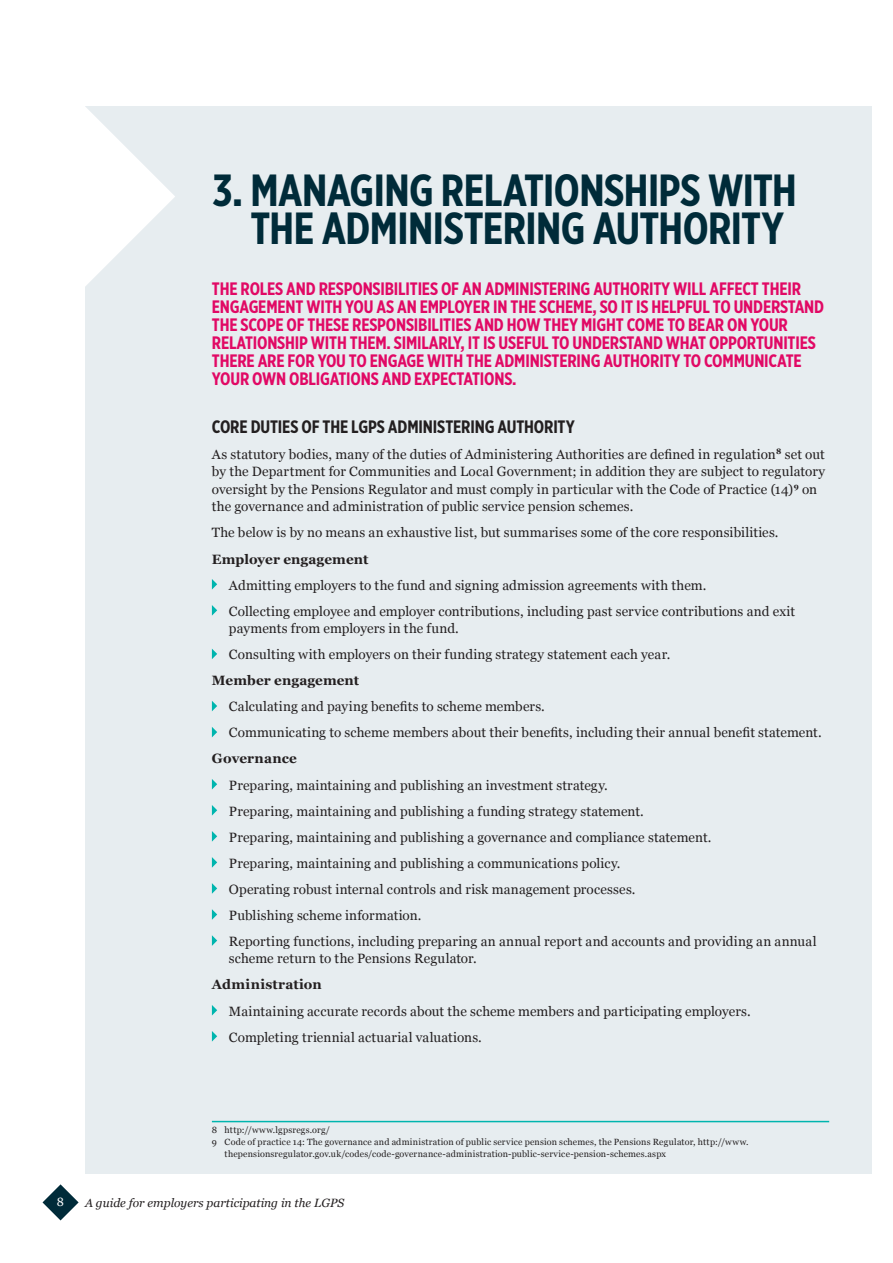
<style>
.page{position:relative;width:893px;height:1263px;background:#fff}
.page>*{position:absolute;margin:0;border:0;box-sizing:border-box;transform-origin:0 0}
.t1{font:700 45px/38.2px "Gotham X Narrow";letter-spacing:-.015em;color:#002b39;text-align:center}
.t2{font:700 18px/18px "Gotham X Narrow";letter-spacing:-.01em;color:#e10965}
.t3{font:700 18px "Gotham X Narrow";letter-spacing:-.01em;color:#231f20}
.t4{font:13.5px/26.1px "Georgia";letter-spacing:.01em;color:#231f20}
.t5{font:700 13.5px "Georgia";letter-spacing:.005em;color:#231f20}
.t6{font:italic 12px "Georgia";color:#231f20}
.t7{font:12px "Georgia";color:#fff}
.t8{font:9px "Georgia";letter-spacing:.02em;color:#231f20}
</style>
<div class="page">
<svg style="left:43px;top:1184px;width:36px;height:36px"></svg>
<div style="left:85px;top:106px;width:787px;height:1068px;background:#e7edf0"></div>
<svg style="left:85px;top:107px;width:90px;height:179px"></svg>
<svg style="left:212px;top:579px;width:5px;height:11px"></svg>
<svg style="left:212px;top:605px;width:5px;height:11px"></svg>
<svg style="left:212px;top:649px;width:5px;height:10px"></svg>
<svg style="left:212px;top:701px;width:5px;height:10px"></svg>
<svg style="left:212px;top:727px;width:5px;height:10px"></svg>
<svg style="left:212px;top:779px;width:5px;height:10px"></svg>
<svg style="left:212px;top:805px;width:5px;height:10px"></svg>
<svg style="left:212px;top:831px;width:5px;height:11px"></svg>
<svg style="left:212px;top:857px;width:5px;height:11px"></svg>
<svg style="left:212px;top:883px;width:5px;height:11px"></svg>
<svg style="left:212px;top:909px;width:5px;height:11px"></svg>
<svg style="left:212px;top:935px;width:5px;height:11px"></svg>
<svg style="left:212px;top:1005px;width:5px;height:10px"></svg>
<svg style="left:212px;top:1031px;width:5px;height:10px"></svg>
<hr style="left:212px;top:1121px;width:617px;height:1px;background:#00b5ae">
<h1 class="t1" style="left:213px;top:171px;width:586px">3. MANAGING RELATIONSHIPS WITH<br>THE ADMINISTERING AUTHORITY</h1>
<p class="t2" style="left:212px;top:280px;width:614px">THE ROLES AND RESPONSIBILITIES OF AN ADMINISTERING AUTHORITY WILL AFFECT THEIR ENGAGEMENT WITH YOU AS AN EMPLOYER IN THE SCHEME, SO IT IS HELPFUL TO UNDERSTAND THE SCOPE OF THESE RESPONSIBILITIES AND HOW THEY MIGHT COME TO BEAR ON YOUR RELATIONSHIP WITH THEM. SIMILARLY, IT IS USEFUL TO UNDERSTAND WHAT OPPORTUNITIES THERE ARE FOR YOU TO ENGAGE WITH THE ADMINISTERING AUTHORITY TO COMMUNICATE YOUR OWN OBLIGATIONS AND EXPECTATIONS.</p>
<h2 class="t3" style="left:212px;top:415px;width:364px">CORE DUTIES OF THE LGPS ADMINISTERING AUTHORITY</h2>
<p class="t4" style="left:212px;top:445px;width:615px;line-height:17.5px">As statutory bodies, many of the duties of Administering Authorities are defined in regulation<sup>8</sup> set out by the Department for Communities and Local Government; in addition they are subject to regulatory oversight by the Pensions Regulator and must comply in particular with the Code of Practice (14)<sup>9</sup> on the governance and administration of public service pension schemes.</p>
<p class="t4" style="left:212px;top:520px;width:568px">The below is by no means an exhaustive list, but summarises some of the core responsibilities.</p>
<p class="t5" style="left:212px;top:551px;width:158px">Employer engagement</p>
<p class="t4" style="left:229px;top:572px;width:568px">Admitting employers to the fund and signing admission agreements with them.<br>Collecting employee and employer contributions, including past service contributions and exit</p>
<p class="t4" style="left:229px;top:615px;width:443px">payments from employers in the fund.<br>Consulting with employers on their funding strategy statement each year.</p>
<p class="t5" style="left:212px;top:673px;width:149px">Member engagement</p>
<p class="t4" style="left:229px;top:694px;width:594px">Calculating and paying benefits to scheme members.<br>Communicating to scheme members about their benefits, including their annual benefit statement.</p>
<p class="t5" style="left:212px;top:751px;width:87px">Governance</p>
<p class="t4" style="left:229px;top:772px;width:589px">Preparing, maintaining and publishing an investment strategy.<br>Preparing, maintaining and publishing a funding strategy statement.<br>Preparing, maintaining and publishing a governance and compliance statement.<br>Preparing, maintaining and publishing a communications policy.<br>Operating robust internal controls and risk management processes.<br>Publishing scheme information.<br>Reporting functions, including preparing an annual report and accounts and providing an annual</p>
<p class="t4" style="left:229px;top:946px;width:249px">scheme return to the Pensions Regulator.</p>
<p class="t5" style="left:212px;top:977px;width:111px">Administration</p>
<p class="t4" style="left:229px;top:998px;width:523px">Maintaining accurate records about the scheme members and participating employers.<br>Completing triennial actuarial valuations.</p>
<p class="t8" style="left:212px;top:1125px;width:120px">8 http://www.lgpsregs.org/</p>
<p class="t8" style="left:212px;top:1137px;width:538px">9 Code of practice 14: The governance and administration of public service pension schemes, the Pensions Regulator, http://www.</p>
<p class="t8" style="left:225px;top:1148px;width:443px">thepensionsregulator.gov.uk/codes/code-governance-administration-public-service-pension-schemes.aspx</p>
<p class="t7" style="left:57px;top:1195px;width:9px">8</p>
<p class="t6" style="left:85px;top:1196px;width:261px">A guide for employers participating in the LGPS</p>
</div>
